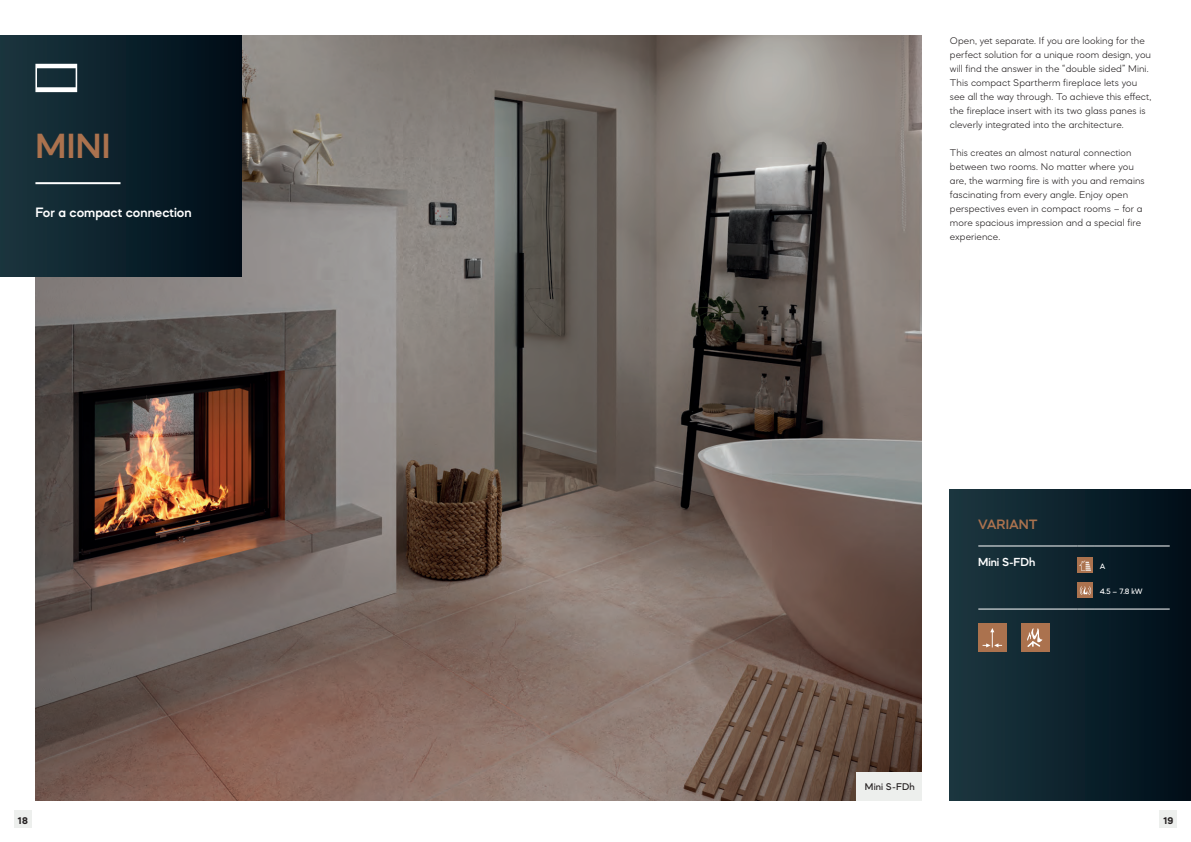
<style>
.page{position:relative;width:1191px;height:842px;background:#fff}
.page>*{position:absolute;margin:0;border:0;box-sizing:border-box;transform-origin:0 0}
.t1{font:600 36px "Mazzard M";color:#ab724e}
.t2{font:600 14px "Mazzard M";color:#fff}
.t3{font:600 14px "Mazzard M";color:#ab724e}
.t4{font:600 12px "Mazzard M";letter-spacing:-.01em;color:#fff}
.t5{font:300 10px/14px "Mazzard M";letter-spacing:.005em;color:#231f20}
.t6{font:500 10px "Mazzard M";letter-spacing:.015em;color:#231f20}
.t7{font:700 10px "Mazzard M";color:#231f20}
.t8{font:500 8px "Mazzard M";color:#fff}
</style>
<div class="page">
<img style="left:35px;top:35px;width:886px;height:766px">
<div style="left:950px;top:489px;width:241px;height:312px;background:linear-gradient(to right,#1d3841,#000e19)"></div>
<div style="left:978px;top:624px;width:28px;height:28px;background:#ab724e"></div>
<svg style="left:982px;top:628px;width:20px;height:19px"></svg>
<div style="left:1020px;top:624px;width:29px;height:28px;background:#ab724e"></div>
<svg style="left:1027px;top:628px;width:15px;height:19px"></svg>
<div style="left:856px;top:772px;width:65px;height:29px;background:#edefed"></div>
<div style="left:0;top:35px;width:241px;height:241px;background:linear-gradient(to right,#1a363f,#000c17)"></div>
<hr style="left:35px;top:182px;width:85px;height:2px;background:#fff">
<svg style="left:35px;top:64px;width:42px;height:28px"></svg>
<hr style="left:978px;top:546px;width:99px;height:1px;background:#fff">
<svg style="left:1077px;top:546px;width:17px;height:1px"></svg>
<hr style="left:1094px;top:546px;width:75px;height:1px;background:#fff">
<hr style="left:978px;top:609px;width:99px;height:1px;background:#fff">
<svg style="left:1077px;top:609px;width:17px;height:1px"></svg>
<hr style="left:1094px;top:609px;width:75px;height:1px;background:#fff">
<div style="left:1077px;top:558px;width:16px;height:15px;background:#ab724e"></div>
<svg style="left:1079px;top:560px;width:12px;height:11px"></svg>
<div style="left:1077px;top:582px;width:16px;height:16px;background:#ab724e"></div>
<svg style="left:1079px;top:586px;width:12px;height:9px"></svg>
<div style="left:14px;top:811px;width:17px;height:17px;background:#edefed"></div>
<div style="left:1159px;top:811px;width:17px;height:17px;background:#edefed"></div>
<h1 class="t1" style="left:35px;top:124px;width:76px">MINI</h1>
<h2 class="t2" style="left:35px;top:204px;width:158px">For a compact connection</h2>
<p class="t5" style="left:950px;top:33px;width:203px">Open, yet separate. If you are looking for the perfect solution for a unique room design, you will find the answer in the “double sided” Mini.<br>This compact Spartherm fireplace lets you see all the way through. To achieve this effect, the fireplace insert with its two glass panes is cleverly integrated into the architecture.</p>
<p class="t5" style="left:950px;top:145px;width:196px">This creates an almost natural connection between two rooms. No matter where you are, the warming fire is with you and remains fascinating from every angle. Enjoy open perspectives even in compact rooms – for a more spacious impression and a special fire experience.</p>
<h2 class="t3" style="left:978px;top:516px;width:61px">VARIANT</h2>
<p class="t4" style="left:978px;top:554px;width:58px">Mini S-FDh</p>
<p class="t8" style="left:1099px;top:561px;width:7px">A</p>
<p class="t8" style="left:1099px;top:586px;width:44px">4.5 – 7.8 kW</p>
<p class="t6" style="left:865px;top:780px;width:52px">Mini S-FDh</p>
<p class="t7" style="left:18px;top:814px;width:12px">18</p>
<p class="t7" style="left:1163px;top:814px;width:12px">19</p>
</div>
